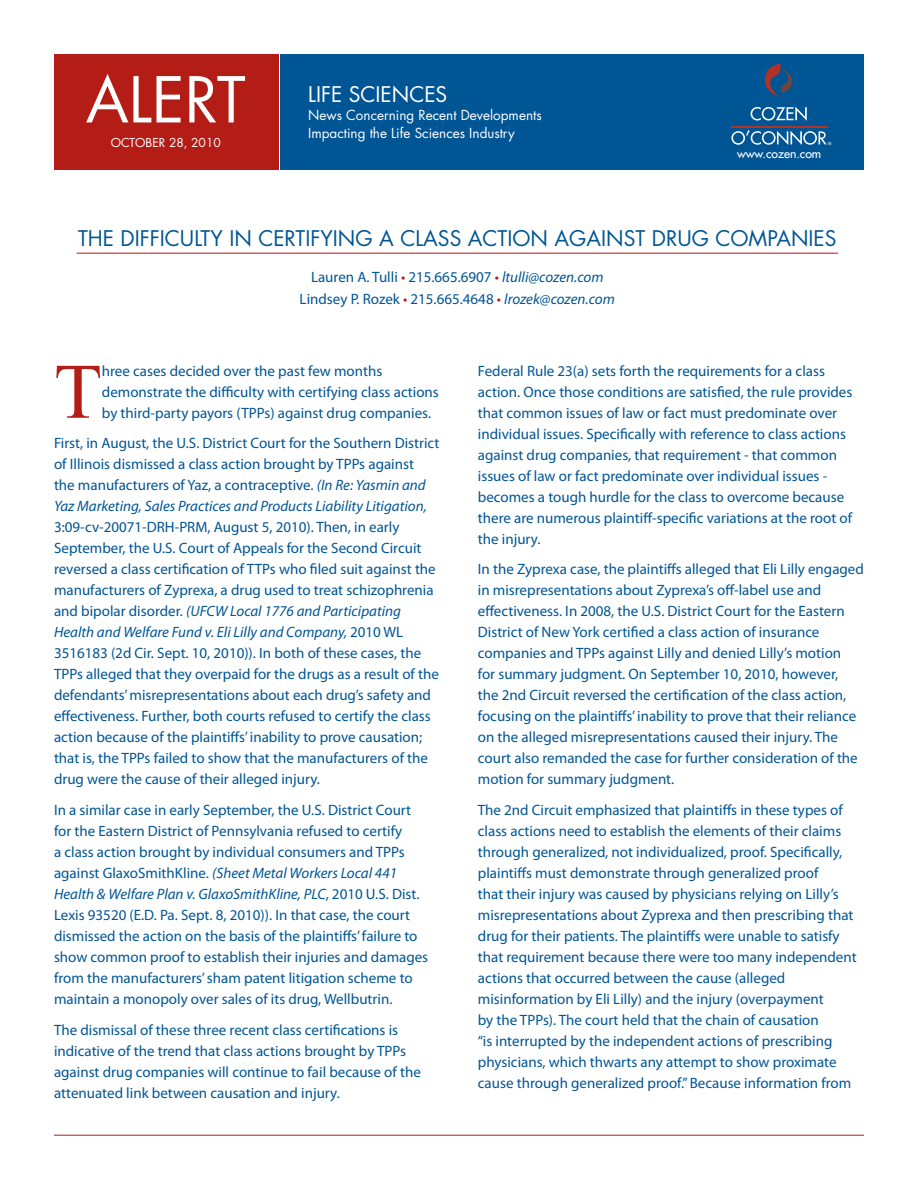
<style>
.page{position:relative;width:918px;height:1188px;background:#fff}
.page>*{position:absolute;margin:0;border:0;box-sizing:border-box;transform-origin:0 0}
.t1{font:78.45px "Times New Roman";color:#b41d15}
.t2{font:61.5px "Futura";color:#fff}
.t3{font:21px "Futura";letter-spacing:.095em;color:#005594}
.t4{font:21px "Futura";letter-spacing:.12em;color:#005594}
.t5{font:21px "Futura";color:#fff}
.t6{font:15px/21px "Myriad Pro";color:#005594}
.t7{font:13.5px "Futura";color:#fff}
.t8{font:12.15px "Futura";color:#fff}
.t9{font:12px "Futura";color:#fff}
.t10{font:7.65px "Myriad";color:#fff}
.s1{color:#b41d15}
.s2{font-style:italic}
</style>
<div class="page">
<div style="left:281px;top:55px;width:583px;height:115px;background:#005594"></div>
<div style="left:54px;top:55px;width:224px;height:115px;background:#b41d15"></div>
<svg style="left:751px;top:107px;width:56px;height:14px"></svg>
<svg style="left:731px;top:130px;width:96px;height:15px"></svg>
<hr style="left:731px;top:126px;width:96px;height:1px;background:#b23326">
<svg style="left:764px;top:64px;width:28px;height:34px"></svg>
<hr style="left:54px;top:1135px;width:810px;height:1px;background:#b41d15">
<hr style="left:76px;top:253px;width:762px;height:1px;background:#d1232a">
<h2 class="t2" style="left:86px;top:61px;width:161px">ALERT</h2>
<p class="t9" style="left:111px;top:135px;width:112px">October 28, 2010</p>
<h3 class="t5" style="left:308px;top:81px;width:137px">Life Sciences</h3>
<p class="t7" style="left:308px;top:106px;width:235px">News Concerning Recent Developments</p>
<p class="t7" style="left:308px;top:124px;width:208px">I mpacting the Life Sciences I ndustry</p>
<p class="t10" style="left:828px;top:141px;width:5px">®</p>
<p class="t8" style="left:737px;top:146px;width:86px">www.cozen.com</p>
<h3 class="t3" style="left:78px;top:225px;width:336px">The Difficulty in Certifying a Class</h3>
<h3 class="t4" style="left:468px;top:225px;width:367px">Action Against Drug Companies</h3>
<p class="t6" style="left:300px;top:265px;width:317px;line-height:22.5px;text-align:center">Lauren A. Tulli <span class="s1">•</span> 215.665.6907 <span class="s1">•</span> <span class="s2">ltulli@cozen.com<br></span>Lindsey P. Rozek <span class="s1">•</span> 215.665.4648 <span class="s1">•</span> <span class="s2">lrozek@cozen.com</span></p>
<h1 class="t1" style="left:54px;top:339px;width:49px">T</h1>
<p class="t6" style="left:102px;top:360px;width:338px">hree cases decided over the past few months demonstrate the difficulty with certifying class actions by third-party payors (TPPs) against drug companies.</p>
<p class="t6" style="left:54px;top:433px;width:387px">First, in August, the U.S. District Court for the Southern District of Illinois dismissed a class action brought by TPPs against<br>the manufacturers of Yaz, a contraceptive. <span class="s2">(In Re: Yasmin and Yaz Marketing, Sales Practices and Products Liability Litigation,</span></p>
<p class="t6" style="left:54px;top:517px;width:386px">3:09-cv-20071-DRH-PRM, August 5, 2010). Then, in early September, the U.S. Court of Appeals for the Second Circuit reversed a class certification of TTPs who filed suit against the manufacturers of Zyprexa, a drug used to treat schizophrenia and bipolar disorder. <span class="s2">(UFCW Local 1776 and Participating Health and Welfare Fund v. Eli Lilly and Company,</span> 2010 WL 3516183 (2d Cir. Sept. 10, 2010)). In both of these cases, the TPPs alleged that they overpaid for the drugs as a result of the defendants’ misrepresentations about each drug’s safety and effectiveness. Further, both courts refused to certify the class action because of the plaintiffs’ inability to prove causation; that is, the TPPs failed to show that the manufacturers of the drug were the cause of their alleged injury.</p>
<p class="t6" style="left:54px;top:799px;width:376px">In a similar case in early September, the U.S. District Court for the Eastern District of Pennsylvania refused to certify<br>a class action brought by individual consumers and TPPs against GlaxoSmithKline. <span class="s2">(Sheet Metal Workers Local 441<br>Health &amp; Welfare Plan v. GlaxoSmithKline, PLC</span>, 2010 U.S. Dist.<br>Lexis 93520 (E.D. Pa. Sept. 8, 2010)). In that case, the court dismissed the action on the basis of the plaintiffs’ failure to show common proof to establish their injuries and damages from the manufacturers’ sham patent litigation scheme to maintain a monopoly over sales of its drug, Wellbutrin.</p>
<p class="t6" style="left:54px;top:1019px;width:368px">The dismissal of these three recent class certifications is indicative of the trend that class actions brought by TPPs against drug companies will continue to fail because of the attenuated link between causation and injury.</p>
<p class="t6" style="left:478px;top:360px;width:376px">Federal Rule 23(a) sets forth the requirements for a class action. Once those conditions are satisfied, the rule provides that common issues of law or fact must predominate over individual issues. Specifically with reference to class actions against drug companies, that requirement - that common issues of law or fact predominate over individual issues - becomes a tough hurdle for the class to overcome because there are numerous plaintiff-specific variations at the root of the injury.</p>
<p class="t6" style="left:478px;top:559px;width:388px">In the Zyprexa case, the plaintiffs alleged that Eli Lilly engaged in misrepresentations about Zyprexa’s off-label use and effectiveness. In 2008, the U.S. District Court for the Eastern District of New York certified a class action of insurance companies and TPPs against Lilly and denied Lilly’s motion<br>for summary judgment. On September 10, 2010, however,<br>the 2nd Circuit reversed the certification of the class action, focusing on the plaintiffs’ inability to prove that their reliance on the alleged misrepresentations caused their injury. The court also remanded the case for further consideration of the motion for summary judgment.</p>
<p class="t6" style="left:478px;top:799px;width:380px">The 2nd Circuit emphasized that plaintiffs in these types of class actions need to establish the elements of their claims through generalized, not individualized, proof. Specifically, plaintiffs must demonstrate through generalized proof<br>that their injury was caused by physicians relying on Lilly’s misrepresentations about Zyprexa and then prescribing that drug for their patients. The plaintiffs were unable to satisfy that requirement because there were too many independent actions that occurred between the cause (alleged misinformation by Eli Lilly) and the injury (overpayment<br>by the TPPs). The court held that the chain of causation<br>“is interrupted by the independent actions of prescribing physicians, which thwarts any attempt to show proximate cause through generalized proof.” Because information from</p>
</div>
